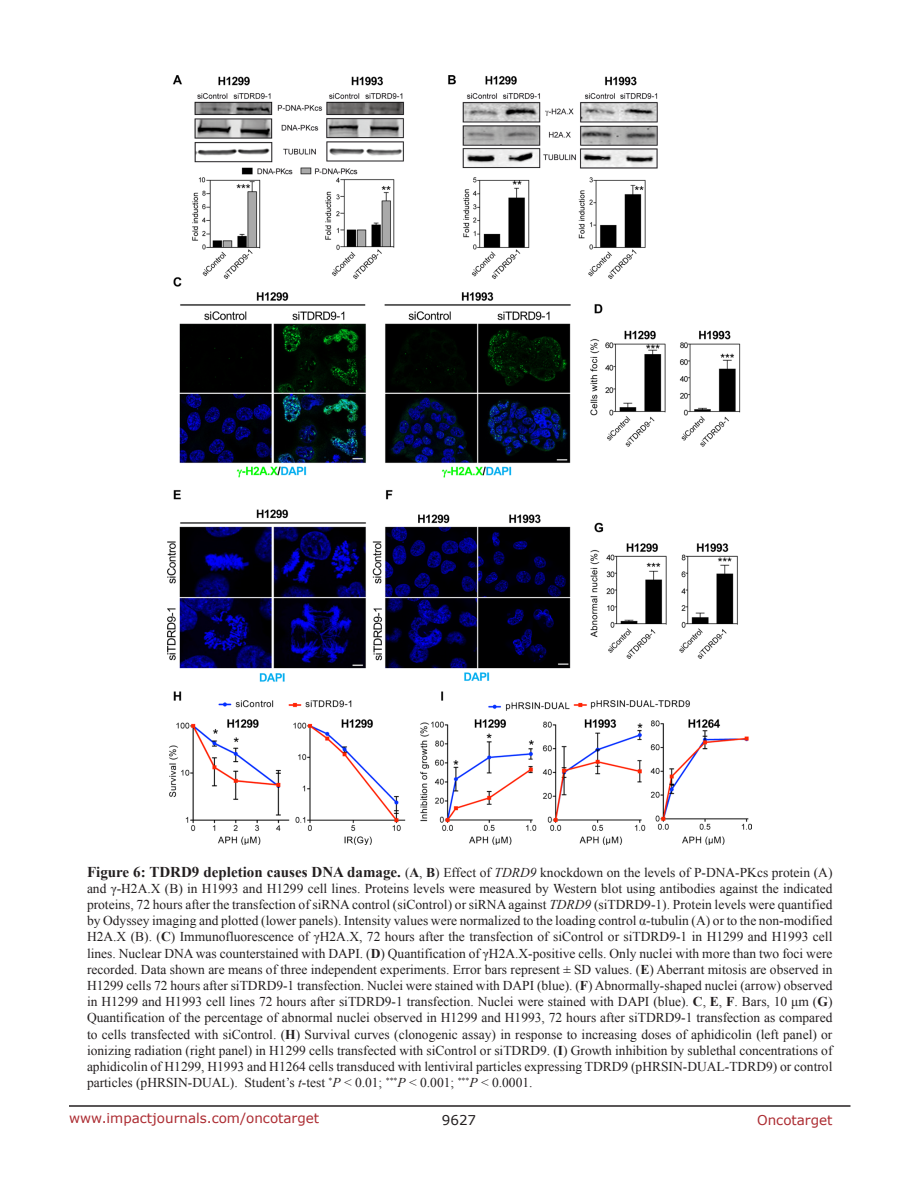
<style>
.page{position:relative;width:918px;height:1188px;background:#fff}
.page>*{position:absolute;margin:0;border:0;box-sizing:border-box;transform-origin:0 0}
.FigureText{font:13.5px/16.2px "Times New Roman";color:#231f20;text-align:justify}
.t1{font:13.5px "Verdana";color:#ac2b31}
.t2{font:13.5px "Verdana";color:#231f20}
.s1{font-weight:700;font-size:15px}
.s2{font-weight:700}
.s3{font-style:italic}
</style>
<div class="page">
<hr style="left:69px;top:1105px;width:781px;height:2px;background:#231f20">
<img style="left:168px;top:76px;width:584px;height:768px">
<p class="FigureText" style="left:87px;top:864px;width:747px"><span class="s1">Figure 6: TDRD9 depletion causes DNA damage.</span> (<span class="s2">A</span>, <span class="s2">B</span>) Effect of <span class="s3">TDRD9</span> knockdown on the levels of P-DNA-PKcs protein (A) and γ-H2A.X (B) in H1993 and H1299 cell lines. Proteins levels were measured by Western blot using antibodies against the indicated proteins, 72 hours after the transfection of siRNA control (siControl) or siRNA against <span class="s3">TDRD9</span> (siTDRD9-1). Protein levels were quantified by Odyssey imaging and plotted (lower panels). Intensity values were normalized to the loading control α-tubulin (A) or to the non-modified H2A.X (B). (<span class="s2">C</span>) Immunofluorescence of γH2A.X, 72 hours after the transfection of siControl or siTDRD9-1 in H1299 and H1993 cell lines. Nuclear DNA was counterstained with DAPI. (<span class="s2">D</span>) Quantification of γH2A.X-positive cells. Only nuclei with more than two foci were recorded. Data shown are means of three independent experiments. Error bars represent ± SD values. (<span class="s2">E</span>) Aberrant mitosis are observed in H1299 cells 72 hours after siTDRD9-1 transfection. Nuclei were stained with DAPI (blue). (<span class="s2">F</span>) Abnormally-shaped nuclei (arrow) observed in H1299 and H1993 cell lines 72 hours after siTDRD9-1 transfection. Nuclei were stained with DAPI (blue). <span class="s2">C</span>, <span class="s2">E</span>, <span class="s2">F</span>. Bars, 10 μm (<span class="s2">G</span>)<br>Quantification of the percentage of abnormal nuclei observed in H1299 and H1993, 72 hours after siTDRD9-1 transfection as compared to cells transfected with siControl. (<span class="s2">H</span>) Survival curves (clonogenic assay) in response to increasing doses of aphidicolin (left panel) or ionizing radiation (right panel) in H1299 cells transfected with siControl or siTDRD9. (<span class="s2">I</span>) Growth inhibition by sublethal concentrations of aphidicolin of H1299, H1993 and H1264 cells transduced with lentiviral particles expressing TDRD9 (pHRSIN-DUAL-TDRD9) or control particles (pHRSIN-DUAL). Student’s <span class="s3">t</span>-test <sup>*</sup><span class="s3">P</span> &lt; 0.01; <sup>***</sup><span class="s3">P</span> &lt; 0.001; <sup>***</sup><span class="s3">P</span> &lt; 0.0001.</p>
<p class="t1" style="left:69px;top:1109px;width:252px">www.impactjournals.com/oncotarget</p>
<p class="t2" style="left:442px;top:1111px;width:36px">9627</p>
<p class="t1" style="left:757px;top:1111px;width:77px">Oncotarget</p>
</div>
